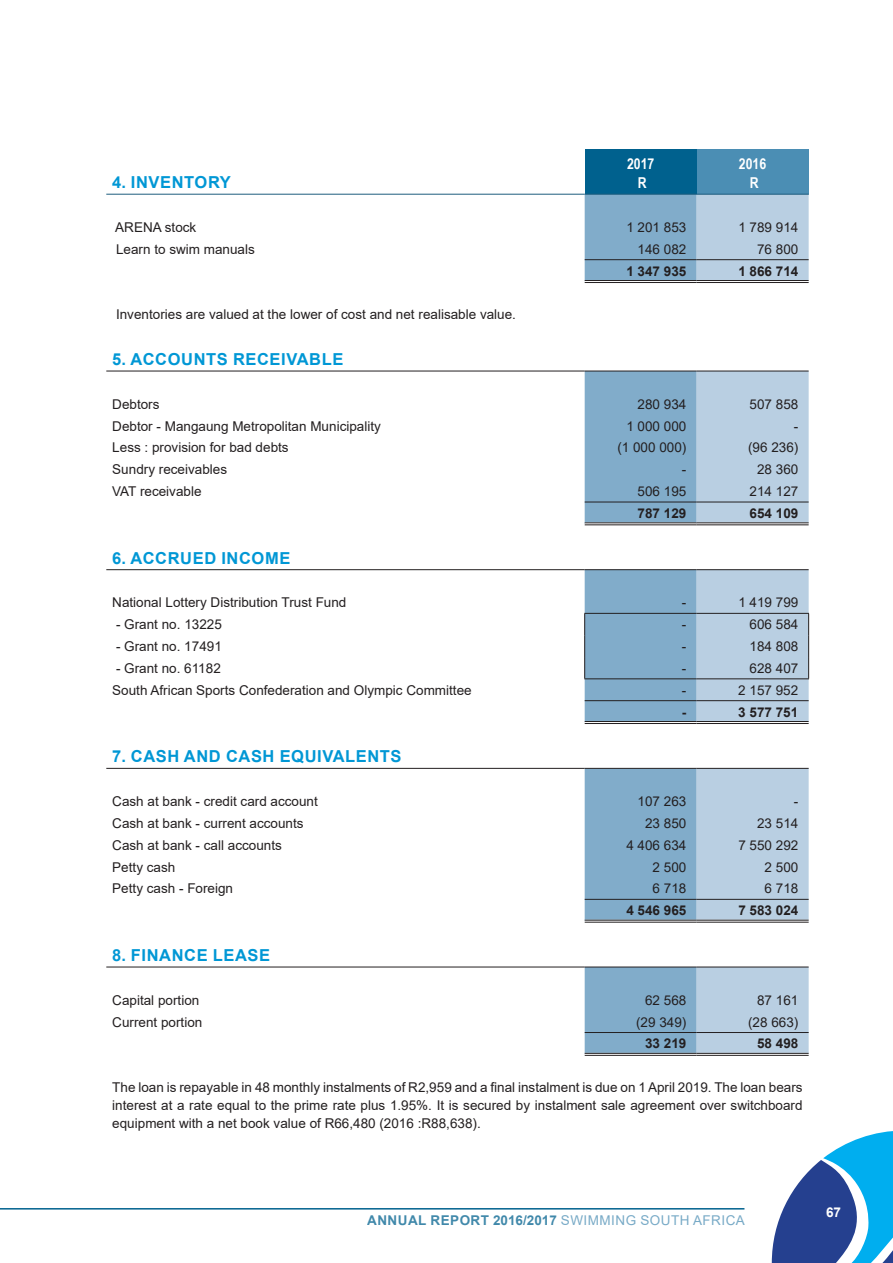
<style>
.page{position:relative;width:893px;height:1263px;background:#fff}
.page>*{position:absolute;margin:0;border:0;box-sizing:border-box;transform-origin:0 0}
.t1{font:700 16.5px "Arial";letter-spacing:.035em;color:#0097d5}
.t2{font:700 15px/19.5px "Arial Narrow";color:#fff;text-align:center}
.t3{font:13.5px/18px "Arial";color:#231f20;text-align:justify}
.t4{font:700 13.5px "Arial";color:#231f20}
.t5{font:700 13.5px "Arial";letter-spacing:.035em;color:#00618e}
.t6{font:700 13.5px "Arial";color:#fff}
.s1{font-weight:400;color:#4b8eb4}
</style>
<div class="page">
<svg style="left:772px;top:1131px;width:121px;height:132px"></svg>
<hr style="left:0;top:1208px;width:744px;height:1px;background:#00618e">
<div style="left:585px;top:149px;width:112px;height:45px;background:#00618e"></div>
<div style="left:697px;top:149px;width:112px;height:45px;background:#4b8eb4"></div>
<svg style="left:585px;top:195px;width:112px;height:858px;fill:#81acca"></svg>
<svg style="left:697px;top:195px;width:112px;height:858px;fill:#b9cfe2"></svg>
<hr style="left:585px;top:280px;width:112px;height:3px;background:#fff">
<hr style="left:697px;top:280px;width:112px;height:3px;background:#fff">
<hr style="left:585px;top:522px;width:112px;height:3px;background:#fff">
<hr style="left:697px;top:522px;width:112px;height:3px;background:#fff">
<hr style="left:585px;top:721px;width:112px;height:3px;background:#fff">
<hr style="left:697px;top:721px;width:112px;height:3px;background:#fff">
<hr style="left:585px;top:920px;width:112px;height:3px;background:#fff">
<hr style="left:697px;top:920px;width:112px;height:3px;background:#fff">
<hr style="left:106px;top:194px;width:479px;height:1px;background:#1d5c7d">
<hr style="left:585px;top:194px;width:112px;height:1px;background:#1d5c7d">
<hr style="left:697px;top:194px;width:112px;height:1px;background:#1d5c7d">
<hr style="left:585px;top:259px;width:112px;height:1px;background:#231f20">
<hr style="left:697px;top:259px;width:112px;height:1px;background:#231f20">
<hr style="left:585px;top:280px;width:112px;height:1px;background:#231f20">
<hr style="left:585px;top:282px;width:112px;height:1px;background:#231f20">
<hr style="left:697px;top:280px;width:112px;height:1px;background:#231f20">
<hr style="left:697px;top:282px;width:112px;height:1px;background:#231f20">
<hr style="left:106px;top:371px;width:479px;height:1px;background:#231f20">
<hr style="left:585px;top:371px;width:112px;height:1px;background:#231f20">
<hr style="left:697px;top:371px;width:112px;height:1px;background:#231f20">
<hr style="left:106px;top:569px;width:479px;height:1px;background:#231f20">
<hr style="left:585px;top:569px;width:112px;height:1px;background:#231f20">
<hr style="left:697px;top:569px;width:112px;height:1px;background:#231f20">
<hr style="left:106px;top:768px;width:479px;height:1px;background:#231f20">
<hr style="left:585px;top:768px;width:112px;height:1px;background:#231f20">
<hr style="left:697px;top:768px;width:112px;height:1px;background:#231f20">
<hr style="left:106px;top:967px;width:479px;height:1px;background:#231f20">
<hr style="left:585px;top:967px;width:112px;height:1px;background:#231f20">
<hr style="left:697px;top:967px;width:112px;height:1px;background:#231f20">
<hr style="left:585px;top:502px;width:112px;height:1px;background:#231f20">
<hr style="left:697px;top:502px;width:112px;height:1px;background:#231f20">
<hr style="left:585px;top:522px;width:112px;height:1px;background:#231f20">
<hr style="left:585px;top:524px;width:112px;height:1px;background:#231f20">
<hr style="left:697px;top:522px;width:112px;height:1px;background:#231f20">
<hr style="left:697px;top:524px;width:112px;height:1px;background:#231f20">
<hr style="left:585px;top:721px;width:112px;height:1px;background:#231f20">
<hr style="left:585px;top:723px;width:112px;height:1px;background:#231f20">
<hr style="left:697px;top:721px;width:112px;height:1px;background:#231f20">
<hr style="left:697px;top:723px;width:112px;height:1px;background:#231f20">
<hr style="left:585px;top:920px;width:112px;height:1px;background:#231f20">
<hr style="left:585px;top:922px;width:112px;height:1px;background:#231f20">
<hr style="left:697px;top:920px;width:112px;height:1px;background:#231f20">
<hr style="left:697px;top:922px;width:112px;height:1px;background:#231f20">
<hr style="left:584px;top:613px;width:113px;height:1px;background:#231f20">
<hr style="left:697px;top:613px;width:112px;height:1px;background:#231f20">
<svg style="left:584px;top:614px;width:1px;height:64px"></svg>
<svg style="left:808px;top:614px;width:1px;height:64px"></svg>
<hr style="left:584px;top:678px;width:113px;height:1px;background:#231f20">
<hr style="left:697px;top:678px;width:112px;height:1px;background:#231f20">
<hr style="left:585px;top:700px;width:112px;height:1px;background:#231f20">
<hr style="left:697px;top:700px;width:112px;height:1px;background:#231f20">
<hr style="left:585px;top:899px;width:112px;height:1px;background:#231f20">
<hr style="left:697px;top:899px;width:112px;height:1px;background:#231f20">
<hr style="left:585px;top:1032px;width:112px;height:1px;background:#231f20">
<hr style="left:697px;top:1032px;width:112px;height:1px;background:#231f20">
<hr style="left:585px;top:1053px;width:112px;height:1px;background:#231f20">
<hr style="left:585px;top:1055px;width:112px;height:1px;background:#231f20">
<hr style="left:697px;top:1053px;width:112px;height:1px;background:#231f20">
<hr style="left:697px;top:1055px;width:112px;height:1px;background:#231f20">
<p class="t1" style="left:112px;top:171px;width:120px">4. INVENTORY</p>
<p class="t2" style="left:627px;top:153px;width:29px">2017<br>R</p>
<p class="t2" style="left:739px;top:153px;width:29px">2016<br>R</p>
<p class="t3" style="left:115px;top:218px;width:83px">ARENA stock</p>
<p class="t3" style="left:626px;top:218px;width:62px">1 201 853</p>
<p class="t3" style="left:738px;top:218px;width:62px">1 789 914</p>
<p class="t3" style="left:116px;top:240px;width:140px">Learn to swim manuals</p>
<p class="t3" style="left:638px;top:240px;width:50px">146 082</p>
<p class="t3" style="left:757px;top:240px;width:43px">76 800</p>
<p class="t4" style="left:626px;top:261px;width:62px">1 347 935</p>
<p class="t4" style="left:738px;top:261px;width:62px">1 866 714</p>
<p class="t3" style="left:116px;top:305px;width:401px">Inventories are valued at the lower of cost and net realisable value.</p>
<p class="t1" style="left:112px;top:348px;width:233px">5. ACCOUNTS RECEIVABLE</p>
<p class="t3" style="left:112px;top:395px;width:49px">Debtors</p>
<p class="t3" style="left:638px;top:395px;width:50px">280 934</p>
<p class="t3" style="left:750px;top:395px;width:50px">507 858</p>
<p class="t3" style="left:112px;top:417px;width:270px">Debtor - Mangaung Metropolitan Municipality</p>
<p class="t3" style="left:626px;top:417px;width:62px">1 000 000</p>
<p class="t3" style="left:794px;top:417px;width:6px">-</p>
<p class="t3" style="left:112px;top:438px;width:178px">Less : provision for bad debts</p>
<p class="t3" style="left:617px;top:438px;width:71px">(1 000 000)</p>
<p class="t3" style="left:748px;top:438px;width:52px">(96 236)</p>
<p class="t3" style="left:112px;top:460px;width:116px">Sundry receivables</p>
<p class="t3" style="left:682px;top:460px;width:6px">-</p>
<p class="t3" style="left:757px;top:460px;width:43px">28 360</p>
<p class="t3" style="left:112px;top:482px;width:91px">VAT receivable</p>
<p class="t3" style="left:638px;top:482px;width:50px">506 195</p>
<p class="t3" style="left:750px;top:482px;width:50px">214 127</p>
<p class="t4" style="left:638px;top:504px;width:50px">787 129</p>
<p class="t4" style="left:750px;top:504px;width:50px">654 109</p>
<p class="t1" style="left:112px;top:546px;width:180px">6. ACCRUED INCOME</p>
<p class="t3" style="left:112px;top:593px;width:236px">National Lottery Distribution Trust Fund</p>
<p class="t3" style="left:682px;top:593px;width:6px">-</p>
<p class="t3" style="left:738px;top:593px;width:62px">1 419 799</p>
<p class="t3" style="left:116px;top:615px;width:107px">- Grant no. 13225</p>
<p class="t3" style="left:682px;top:615px;width:6px">-</p>
<p class="t3" style="left:750px;top:615px;width:50px">606 584</p>
<p class="t3" style="left:116px;top:637px;width:107px">- Grant no. 17491</p>
<p class="t3" style="left:682px;top:637px;width:6px">-</p>
<p class="t3" style="left:749px;top:637px;width:50px">184 808</p>
<p class="t3" style="left:116px;top:659px;width:106px">- Grant no. 61182</p>
<p class="t3" style="left:682px;top:659px;width:6px">-</p>
<p class="t3" style="left:749px;top:659px;width:50px">628 407</p>
<p class="t3" style="left:112px;top:681px;width:361px">South African Sports Confederation and Olympic Committee</p>
<p class="t3" style="left:682px;top:681px;width:6px">-</p>
<p class="t3" style="left:738px;top:681px;width:62px">2 157 952</p>
<p class="t4" style="left:682px;top:702px;width:6px">-</p>
<p class="t4" style="left:738px;top:702px;width:62px">3 577 751</p>
<p class="t1" style="left:112px;top:745px;width:291px">7. CASH AND CASH EQUIVALENTS</p>
<p class="t3" style="left:112px;top:792px;width:207px">Cash at bank - credit card account</p>
<p class="t3" style="left:638px;top:792px;width:50px">107 263</p>
<p class="t3" style="left:794px;top:792px;width:6px">-</p>
<p class="t3" style="left:112px;top:814px;width:193px">Cash at bank - current accounts</p>
<p class="t3" style="left:645px;top:814px;width:43px">23 850</p>
<p class="t3" style="left:757px;top:814px;width:43px">23 514</p>
<p class="t3" style="left:112px;top:836px;width:171px">Cash at bank - call accounts</p>
<p class="t3" style="left:626px;top:836px;width:62px">4 406 634</p>
<p class="t3" style="left:738px;top:836px;width:62px">7 550 292</p>
<p class="t3" style="left:112px;top:858px;width:65px">Petty cash</p>
<p class="t3" style="left:653px;top:858px;width:35px">2 500</p>
<p class="t3" style="left:765px;top:858px;width:35px">2 500</p>
<p class="t3" style="left:112px;top:879px;width:122px">Petty cash - Foreign</p>
<p class="t3" style="left:653px;top:879px;width:35px">6 718</p>
<p class="t3" style="left:765px;top:879px;width:35px">6 718</p>
<p class="t4" style="left:626px;top:901px;width:62px">4 546 965</p>
<p class="t4" style="left:738px;top:901px;width:62px">7 583 024</p>
<p class="t1" style="left:112px;top:943px;width:159px">8. FINANCE LEASE</p>
<p class="t3" style="left:112px;top:991px;width:89px">Capital portion</p>
<p class="t3" style="left:645px;top:991px;width:43px">62 568</p>
<p class="t3" style="left:757px;top:991px;width:43px">87 161</p>
<p class="t3" style="left:112px;top:1013px;width:92px">Current portion</p>
<p class="t3" style="left:636px;top:1013px;width:52px">(29 349)</p>
<p class="t3" style="left:748px;top:1013px;width:52px">(28 663)</p>
<p class="t4" style="left:645px;top:1034px;width:43px">33 219</p>
<p class="t4" style="left:757px;top:1034px;width:43px">58 498</p>
<p class="t3" style="left:112px;top:1078px;width:692px">The loan is repayable in 48 monthly instalments of R2,959 and a final instalment is due on 1 April 2019. The loan bears interest at a rate equal to the prime rate plus 1.95%. It is secured by instalment sale agreement over switchboard equipment with a net book value of R66,480 (2016 :R88,638).</p>
<p class="t5" style="left:367px;top:1211px;width:379px">ANNUAL REPORT 2016/2017 <span class="s1">SWIMMING SOUTH AFRICA</span></p>
<p class="t6" style="left:826px;top:1203px;width:17px">67</p>
</div>
